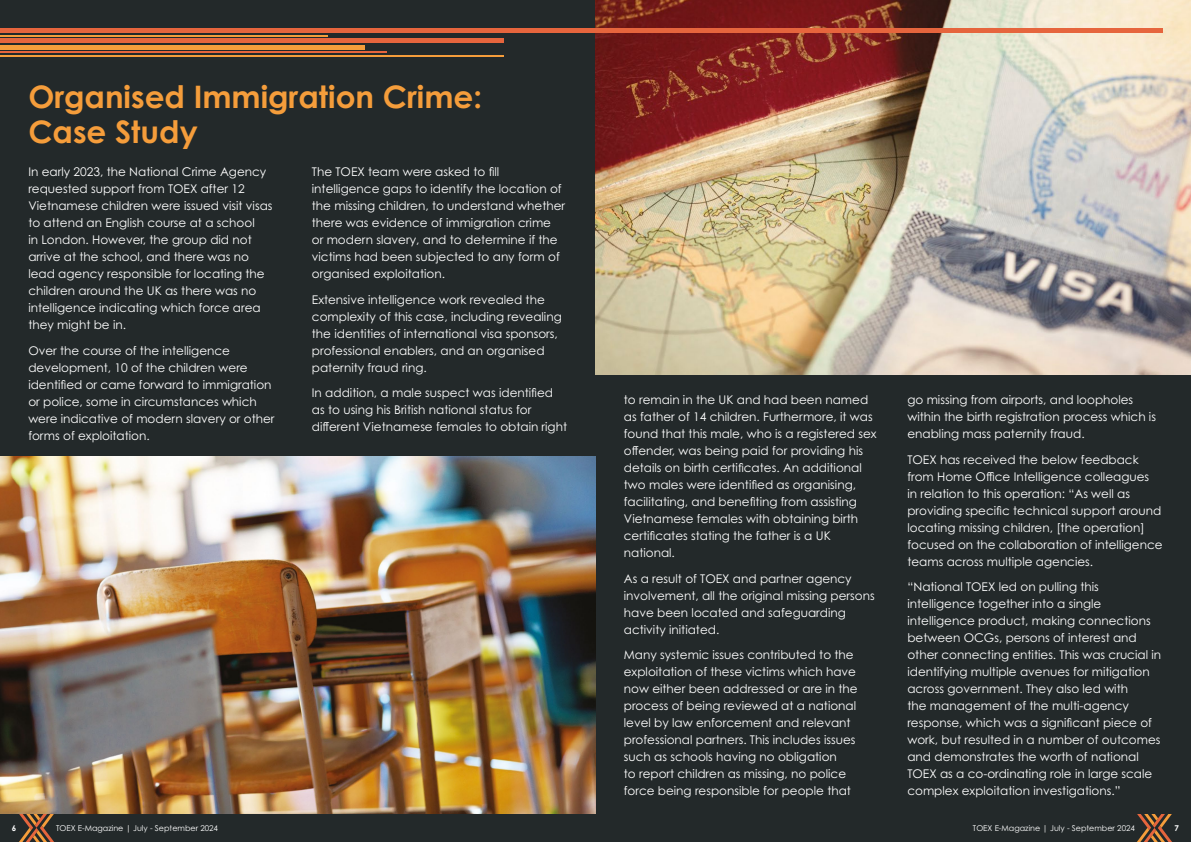
<style>
.page{position:relative;width:1191px;height:842px;background:#fff}
.page>*{position:absolute;margin:0;border:0;box-sizing:border-box;transform-origin:0 0}
.t1{font:700 31px/35px "Century Gothic Pro";color:#f59d3b}
.t2{font:12px/17px "Century Gothic Pro";color:#fff}
.t3{font:8px "Century Gothic Pro";color:#fff}
.t4{font:700 8px "Century Gothic Pro";color:#fff}
</style>
<div class="page">
<div style="left:0;top:814px;width:1191px;height:28px;background:#23292a"></div>
<svg style="left:19px;top:814px;width:35px;height:28px"></svg>
<svg style="left:1137px;top:814px;width:35px;height:28px"></svg>
<div style="left:0;top:0;width:1191px;height:814px;background:#23292a"></div>
<img style="left:595px;top:0;width:596px;height:375px">
<img style="left:0;top:456px;width:595px;height:358px">
<div style="left:0;top:28px;width:1162px;height:5px;background:#e6653d"></div>
<hr style="left:0;top:39px;width:503px;height:4px;background:#e6653d">
<hr style="left:0;top:35px;width:327px;height:2px;background:#f59d3b">
<hr style="left:0;top:51px;width:387px;height:2px;background:#e6653d">
<hr style="left:0;top:55px;width:503px;height:2px;background:#f59d3b">
<hr style="left:0;top:45px;width:364px;height:4px;background:#f59d3b">
<p class="t1" style="left:28px;top:79px;width:455px">Organised Immigration Crime:<br>Case Study</p>
<p class="t2" style="left:28px;top:163px;width:246px">In early 2023, the National Crime Agency requested support from TOEX after 12<br>Vietnamese children were issued visit visas to attend an English course at a school<br>in London. However, the group did not arrive at the school, and there was no lead agency responsible for locating the children around the UK as there was no intelligence indicating which force area they might be in.</p>
<p class="t2" style="left:28px;top:342px;width:248px">Over the course of the intelligence development, 10 of the children were identified or came forward to immigration or police, some in circumstances which were indicative of modern slavery or other forms of exploitation.</p>
<p class="t2" style="left:312px;top:163px;width:255px">The TOEX team were asked to fill intelligence gaps to identify the location of the missing children, to understand whether there was evidence of immigration crime or modern slavery, and to determine if the victims had been subjected to any form of organised exploitation.</p>
<p class="t2" style="left:312px;top:291px;width:251px">Extensive intelligence work revealed the complexity of this case, including revealing the identities of international visa sponsors, professional enablers, and an organised paternity fraud ring.</p>
<p class="t2" style="left:312px;top:384px;width:257px">In addition, a male suspect was identified as to using his British national status for different Vietnamese females to obtain right</p>
<p class="t2" style="left:624px;top:391px;width:254px">to remain in the UK and had been named as father of 14 children. Furthermore, it was found that this male, who is a registered sex offender, was being paid for providing his details on birth certificates. An additional two males were identified as organising, facilitating, and benefiting from assisting Vietnamese females with obtaining birth certificates stating the father is a UK national.</p>
<p class="t2" style="left:624px;top:570px;width:252px">As a result of TOEX and partner agency involvement, all the original missing persons have been located and safeguarding activity initiated.</p>
<p class="t2" style="left:624px;top:646px;width:235px">Many systemic issues contributed to the exploitation of these victims which have now either been addressed or are in the process of being reviewed at a national level by law enforcement and relevant professional partners. This includes issues such as schools having no obligation<br>to report children as missing, no police force being responsible for people that</p>
<p class="t2" style="left:907px;top:391px;width:250px">go missing from airports, and loopholes within the birth registration process which is enabling mass paternity fraud.</p>
<p class="t2" style="left:907px;top:451px;width:257px">TOEX has received the below feedback from Home Office Intelligence colleagues<br>in relation to this operation: “As well as providing specific technical support around locating missing children, [the operation] focused on the collaboration of intelligence teams across multiple agencies.</p>
<p class="t2" style="left:907px;top:578px;width:255px">“National TOEX led on pulling this intelligence together into a single intelligence product, making connections between OCGs, persons of interest and other connecting entities. This was crucial in identifying multiple avenues for mitigation across government. They also led with<br>the management of the multi-agency response, which was a significant piece of work, but resulted in a number of outcomes and demonstrates the worth of national TOEX as a co-ordinating role in large scale complex exploitation investigations.”</p>
<p class="t4" style="left:12px;top:823px;width:6px">6</p>
<p class="t3" style="left:56px;top:823px;width:163px">TOEX E-Magazine | July - September 2024</p>
<p class="t3" style="left:973px;top:823px;width:163px">TOEX E-Magazine | July - September 2024</p>
<p class="t4" style="left:1174px;top:823px;width:6px">7</p>
</div>
